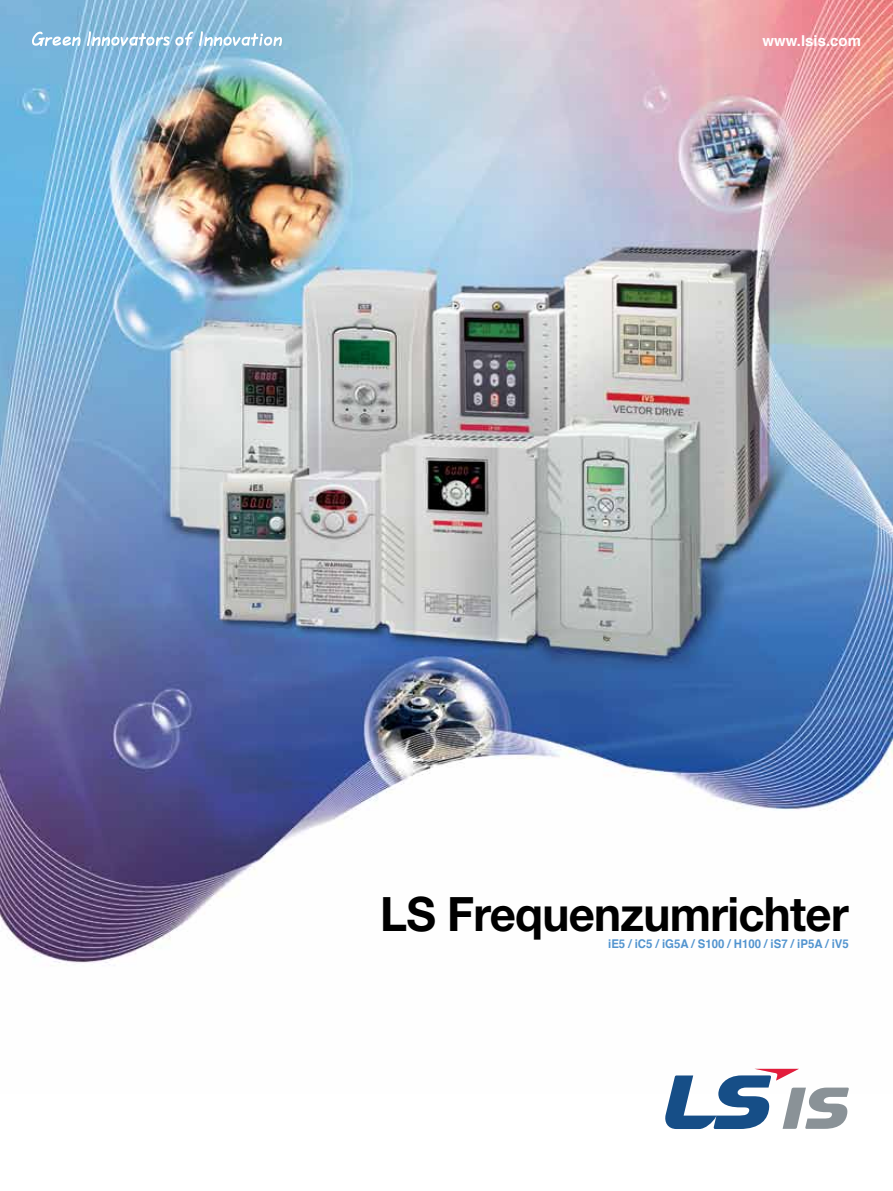
<style>
.page{position:relative;width:893px;height:1191px;background:#fff}
.page>*{position:absolute;margin:0;border:0;box-sizing:border-box;transform-origin:0 0}
.t1{font:700 47.4px "Helvetica Neue";letter-spacing:-.015em;color:#000;scale:.96 1}
.t2{font:700 15px "Helvetica";color:#fff}
.t3{font:700 12px "Helvetica";color:#5294cf;scale:.95 1}
</style>
<div class="page">
<img style="left:0;top:0;width:893px;height:965px">
<svg style="left:32px;top:32px;width:49px;height:14px"></svg>
<svg style="left:87px;top:31px;width:106px;height:15px"></svg>
<svg style="left:199px;top:31px;width:83px;height:15px"></svg>
<svg style="left:665px;top:1068px;width:184px;height:61px"></svg>
<p class="t2" style="left:762px;top:28px;width:100px">www.lsis.com</p>
<h1 class="t1" style="left:380px;top:884px;width:490px">LS Frequenzumrichter</h1>
<p class="t3" style="left:608px;top:934px;width:255px">iE5 / iC5 / iG5A / S100 / H100 / iS7 / iP5A / iV5</p>
</div>
